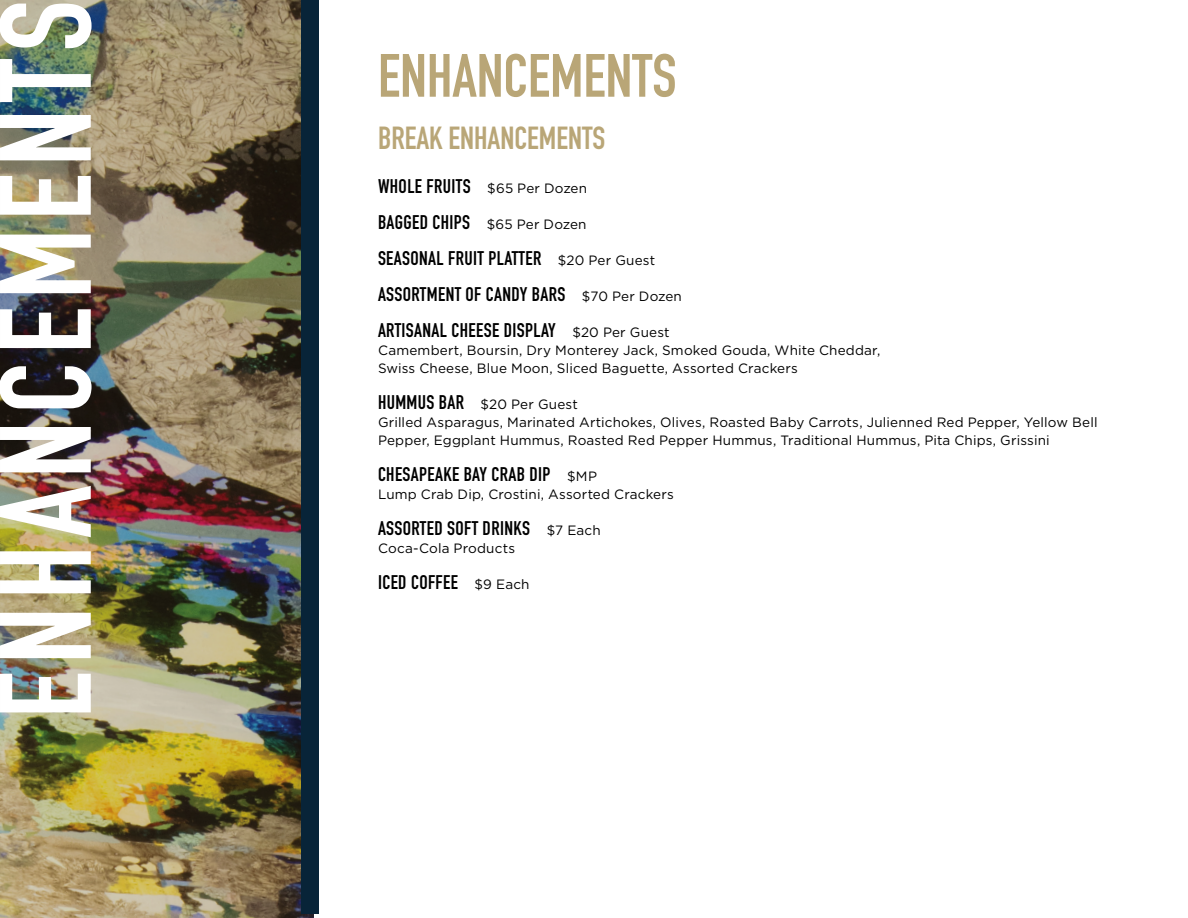
<style>
.page{position:relative;width:1188px;height:918px;background:#fff}
.page>*{position:absolute;margin:0;border:0;box-sizing:border-box;transform-origin:0 0}
.t1{font:700 127.5px "DIN Condensed";letter-spacing:.06em;color:#fff}
.t2{font:700 60px "DIN Condensed";color:#b9a677}
.t3{font:700 31.5px "DIN Condensed";color:#b9a677}
.t4{font:700 19.5px "DIN Condensed";letter-spacing:.02em;color:#000}
.t5{font:13.5px/18px "Gotham";letter-spacing:.015em;color:#000}
.s1{font-family:"Gotham";font-weight:400;font-size:13.5px}
.s2{font-family:"DIN Condensed";font-weight:700;font-size:19.5px}
</style>
<div class="page">
<img style="left:0;top:0;width:314px;height:918px">
<div style="left:301px;top:0;width:18px;height:914px;background:#082438"></div>
<p class="t1" style="left:-40px;top:719px;width:720px;rotate:-90deg">ENHANCEMENTS</p>
<p class="t2" style="left:378px;top:35px;width:300px">ENHANCEMENTS</p>
<p class="t3" style="left:378px;top:117px;width:229px">BREAK ENHANCEMENTS</p>
<p class="t4" style="left:378px;top:173px;width:211px">WHOLE FRUITS <span class="s1">$65 Per Dozen</span></p>
<p class="t4" style="left:378px;top:209px;width:210px">BAGGED CHIPS <span class="s1">$65 Per Dozen</span></p>
<p class="t4" style="left:378px;top:245px;width:279px">SEASONAL FRUIT PLATTER <span class="s1">$20 Per Guest</span></p>
<p class="t4" style="left:378px;top:281px;width:305px">ASSORTMENT OF CANDY BARS <span class="s1">$70 Per Dozen</span></p>
<p class="t4" style="left:378px;top:317px;width:293px">ARTISANAL CHEESE DISPLAY <span class="s1">$20 Per Guest</span></p>
<p class="t5" style="left:378px;top:341px;width:504px">Camembert, Boursin, Dry Monterey Jack, Smoked Gouda, White Cheddar,</p>
<p class="t5" style="left:378px;top:359px;width:421px">Swiss Cheese, Blue Moon, Sliced Baguette, Assorted Crackers</p>
<p class="t5" style="left:378px;top:395px;width:201px"><span class="s2">HUMMUS BAR</span> $20 Per Guest</p>
<p class="t5" style="left:378px;top:413px;width:721px">Grilled Asparagus, Marinated Artichokes, Olives, Roasted Baby Carrots, Julienned Red Pepper, Yellow Bell<br>Pepper, Eggplant Hummus, Roasted Red Pepper Hummus, Traditional Hummus, Pita Chips, Grissini</p>
<p class="t4" style="left:378px;top:461px;width:221px">CHESAPEAKE BAY CRAB DIP <span class="s1">$MP</span></p>
<p class="t5" style="left:378px;top:485px;width:297px">Lump Crab Dip, Crostini, Assorted Crackers</p>
<p class="t4" style="left:378px;top:515px;width:224px">ASSORTED SOFT DRINKS <span class="s1">$7 Each</span></p>
<p class="t5" style="left:378px;top:539px;width:139px">Coca-Cola Products</p>
<p class="t4" style="left:378px;top:569px;width:153px">ICED COFFEE <span class="s1">$9 Each</span></p>
</div>
